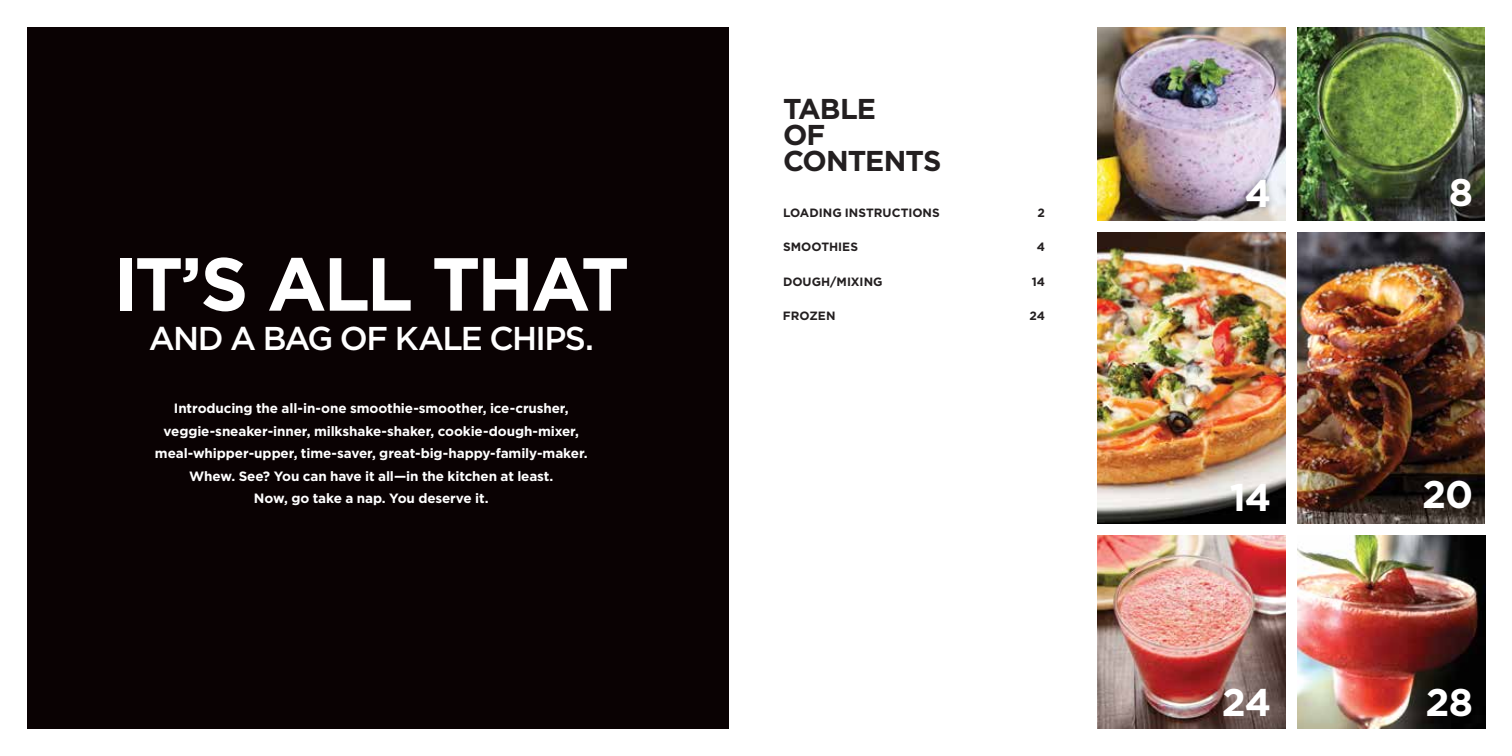
<style>
.page{position:relative;width:1512px;height:756px;background:#fff}
.page>*{position:absolute;margin:0;border:0;box-sizing:border-box;transform-origin:0 0}
.t1{font:700 75px "Gotham";letter-spacing:-.045em;color:#fff}
.t2{font:700 38.55px "Gotham";letter-spacing:-.03em;color:#fff}
.t3{font:500 33px "Gotham";letter-spacing:-.05em;color:#fff}
.t4{font:700 28.65px/26.1px "Gotham";letter-spacing:-.035em;color:#231f20}
.t5{font:700 13.5px/22.5px "Gotham";letter-spacing:-.01em;color:#fff;text-align:center}
.t6{font:700 12px "Gotham";letter-spacing:.005em;color:#231f20}
</style>
<div class="page">
<img style="left:1098px;top:27px;width:187px;height:194px">
<img style="left:1297px;top:232px;width:188px;height:292px">
<img style="left:1098px;top:535px;width:187px;height:194px">
<img style="left:1297px;top:535px;width:188px;height:194px">
<img style="left:1297px;top:27px;width:188px;height:194px">
<img style="left:1098px;top:232px;width:187px;height:292px">
<div style="left:1238px;top:172px;width:39px;height:43px;background:#231f20;opacity:.51"></div>
<div style="left:27px;top:27px;width:702px;height:702px;background:#0a0203"></div>
<h1 class="t1" style="left:113px;top:234px;width:518px">IT’S ALL THAT</h1>
<h3 class="t3" style="left:149px;top:317px;width:447px">AND A BAG OF KALE CHIPS.</h3>
<p class="t5" style="left:155px;top:397px;width:434px">Introducing the all-in-one smoothie-smoother, ice-crusher, veggie-sneaker-inner, milkshake-shaker, cookie-dough-mixer, meal-whipper-upper, time-saver, great-big-happy-family-maker.<br>Whew. See? You can have it all—in the kitchen at least.<br>Now, go take a nap. You deserve it.</p>
<h3 class="t4" style="left:783px;top:96px;width:160px">TABLE<br>OF<br>CONTENTS</h3>
<p class="t6" style="left:783px;top:205px;width:158px">LOADING INSTRUCTIONS</p>
<p class="t6" style="left:1038px;top:205px;width:9px">2</p>
<p class="t6" style="left:783px;top:239px;width:77px">SMOOTHIES</p>
<p class="t6" style="left:1037px;top:239px;width:10px">4</p>
<p class="t6" style="left:783px;top:274px;width:101px">DOUGH/MIXING</p>
<p class="t6" style="left:1032px;top:274px;width:15px">14</p>
<p class="t6" style="left:783px;top:308px;width:54px">FROZEN</p>
<p class="t6" style="left:1029px;top:308px;width:17px">24</p>
<h2 class="t2" style="left:1245px;top:168px;width:28px">4</h2>
<h2 class="t2" style="left:1449px;top:167px;width:26px">8</h2>
<h2 class="t2" style="left:1230px;top:471px;width:43px">14</h2>
<h2 class="t2" style="left:1422px;top:469px;width:53px">20</h2>
<h2 class="t2" style="left:1222px;top:677px;width:51px">24</h2>
<h2 class="t2" style="left:1426px;top:677px;width:49px">28</h2>
</div>
